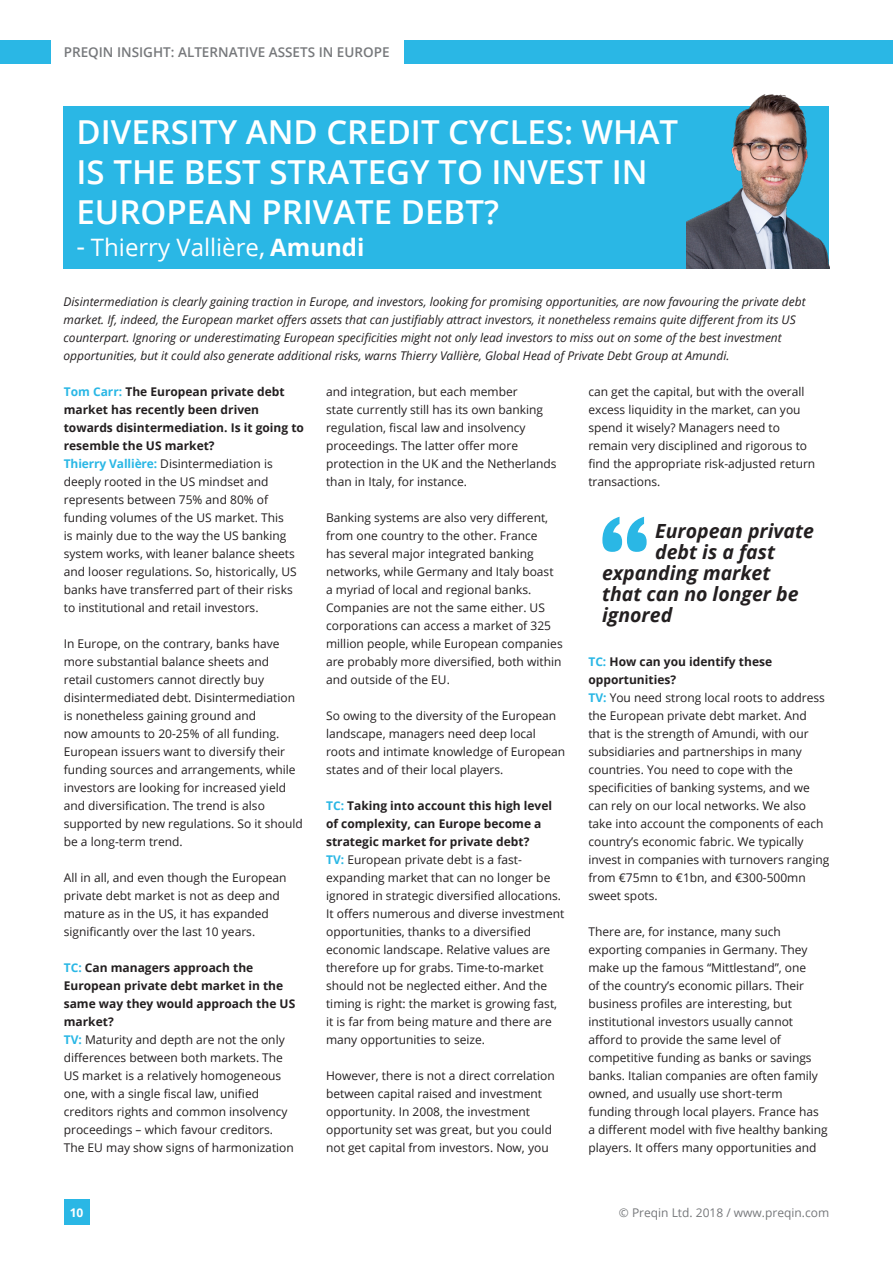
<style>
.page{position:relative;width:893px;height:1263px;background:#fff}
.page>*{position:absolute;margin:0;border:0;box-sizing:border-box;transform-origin:0 0}
.t1{font:600 33px/39.6px "Open Sans";color:#fff}
.t2{font:24px "Open Sans";color:#fff}
.t3{font:italic 700 19.5px "Open Sans";color:#231f20}
.t4{font:600 13.5px "Open Sans";color:#76787b}
.t5{font:12px/18px "Open Sans";color:#231f20}
.t6{font:italic 12px/18px "Open Sans";color:#231f20}
.t7{font:700 12px/18px "Open Sans";color:#231f20}
.t8{font:12px "Open Sans";color:#76787b}
.t9{font:700 12px "Open Sans";color:#fff}
.s1{font-size:27px}
.s2{font-family:"Myriad Pro";font-size:27px}
.s3{font-weight:700}
.s4{color:#2ab7e5}
.s5{font-weight:700;color:#2ab7e5}
</style>
<div class="page">
<div style="left:64px;top:1199px;width:25px;height:26px;background:#2ab7e5"></div>
<div style="left:0;top:40px;width:893px;height:24px;background:#2ab7e5"></div>
<div style="left:51px;top:37px;width:352px;height:30px;background:#fff"></div>
<div style="left:64px;top:106px;width:765px;height:163px;background:#2ab7e5"></div>
<img style="left:687px;top:95px;width:142px;height:174px">
<svg style="left:602px;top:517px;width:45px;height:35px"></svg>
<p class="t4" style="left:64px;top:43px;width:327px">PREQIN INSIGHT: ALTERNATIVE ASSETS IN EUROPE</p>
<p class="t1" style="left:77px;top:112px;width:603px">DIVERSITY AND CREDIT CYCLES: WHAT<br>IS THE BEST STRATEGY TO INVEST IN<br>EUROPEAN PRIVATE DEBT?</p>
<p class="t2" style="left:77px;top:231px;width:289px"><span class="s1">-</span> Thierry Vallière<span class="s2">,</span> <span class="s3">Amundi</span></p>
<p class="t6" style="left:64px;top:292px;width:743px">Disintermediation is clearly gaining traction in Europe, and investors, looking for promising opportunities, are now favouring the private debt market. If, indeed, the European market offers assets that can justifiably attract investors, it nonetheless remains quite different from its US counterpart. Ignoring or underestimating European specificities might not only lead investors to miss out on some of the best investment opportunities, but it could also generate additional risks, warns Thierry Vallière, Global Head of Private Debt Group at Amundi.</p>
<p class="t7" style="left:64px;top:382px;width:242px"><span class="s4">Tom Carr:</span> The European private debt market has recently been driven towards disintermediation. Is it going to resemble the US market?</p>
<p class="t5" style="left:64px;top:454px;width:235px"><span class="s5">Thierry Vallière:</span> Disintermediation is deeply rooted in the US mindset and represents between 75% and 80% of funding volumes of the US market. This<br>is mainly due to the way the US banking system works, with leaner balance sheets and looser regulations. So, historically, US banks have transferred part of their risks to institutional and retail investors.</p>
<p class="t5" style="left:64px;top:634px;width:241px">In Europe, on the contrary, banks have more substantial balance sheets and<br>retail customers cannot directly buy disintermediated debt. Disintermediation is nonetheless gaining ground and<br>now amounts to 20-25% of all funding.<br>European issuers want to diversify their funding sources and arrangements, while investors are looking for increased yield and diversification. The trend is also supported by new regulations. So it should be a long-term trend.</p>
<p class="t5" style="left:64px;top:868px;width:224px">All in all, and even though the European private debt market is not as deep and mature as in the US, it has expanded significantly over the last 10 years.</p>
<p class="t7" style="left:64px;top:958px;width:233px"><span class="s4">TC:</span> Can managers approach the<br>European private debt market in the same way they would approach the US market?</p>
<p class="t5" style="left:64px;top:1030px;width:232px"><span class="s5">TV:</span> Maturity and depth are not the only differences between both markets. The US market is a relatively homogeneous one, with a single fiscal law, unified creditors rights and common insolvency proceedings – which favour creditors.<br>The EU may show signs of harmonization</p>
<p class="t5" style="left:326px;top:382px;width:232px">and integration, but each member<br>state currently still has its own banking regulation, fiscal law and insolvency proceedings. The latter offer more protection in the UK and the Netherlands than in Italy, for instance.</p>
<p class="t5" style="left:326px;top:508px;width:238px">Banking systems are also very different, from one country to the other. France<br>has several major integrated banking networks, while Germany and Italy boast a myriad of local and regional banks.<br>Companies are not the same either. US corporations can access a market of 325 million people, while European companies are probably more diversified, both within and outside of the EU.</p>
<p class="t5" style="left:326px;top:706px;width:241px">So owing to the diversity of the European landscape, managers need deep local roots and intimate knowledge of European states and of their local players.</p>
<p class="t7" style="left:326px;top:796px;width:228px"><span class="s4">TC:</span> Taking into account this high level of complexity, can Europe become a strategic market for private debt?</p>
<p class="t5" style="left:326px;top:850px;width:240px"><span class="s5">TV:</span> European private debt is a fast&shy;expanding market that can no longer be ignored in strategic diversified allocations.<br>It offers numerous and diverse investment opportunities, thanks to a diversified economic landscape. Relative values are therefore up for grabs. Time-to-market should not be neglected either. And the timing is right: the market is growing fast, it is far from being mature and there are many opportunities to seize.</p>
<p class="t5" style="left:326px;top:1066px;width:230px">However, there is not a direct correlation between capital raised and investment opportunity. In 2008, the investment opportunity set was great, but you could not get capital from investors. Now, you</p>
<p class="t5" style="left:588px;top:382px;width:228px">can get the capital, but with the overall excess liquidity in the market, can you spend it wisely? Managers need to remain very disciplined and rigorous to find the appropriate risk-adjusted return transactions.</p>
<p class="t3" style="left:655px;top:517px;width:160px">European private</p>
<p class="t3" style="left:655px;top:538px;width:121px">debt is a fast</p>
<p class="t3" style="left:602px;top:559px;width:170px">expanding market</p>
<p class="t3" style="left:602px;top:580px;width:198px">that can no longer be</p>
<p class="t3" style="left:602px;top:601px;width:72px">ignored</p>
<p class="t7" style="left:588px;top:652px;width:185px"><span class="s4">TC:</span> How can you identify these opportunities?</p>
<p class="t5" style="left:588px;top:688px;width:243px"><span class="s5">TV:</span> You need strong local roots to address the European private debt market. And that is the strength of Amundi, with our subsidiaries and partnerships in many countries. You need to cope with the specificities of banking systems, and we can rely on our local networks. We also take into account the components of each country’s economic fabric. We typically invest in companies with turnovers ranging from €75mn to €1bn, and €300-500mn sweet spots.</p>
<p class="t5" style="left:588px;top:922px;width:241px">There are, for instance, many such exporting companies in Germany. They make up the famous “Mittlestand”, one<br>of the country’s economic pillars. Their business profiles are interesting, but institutional investors usually cannot afford to provide the same level of competitive funding as banks or savings banks. Italian companies are often family owned, and usually use short-term funding through local players. France has a different model with five healthy banking players. It offers many opportunities and</p>
<p class="t9" style="left:70px;top:1204px;width:15px">10</p>
<p class="t8" style="left:619px;top:1204px;width:212px">© Preqin Ltd. 2018 / www.preqin.com</p>
</div>
